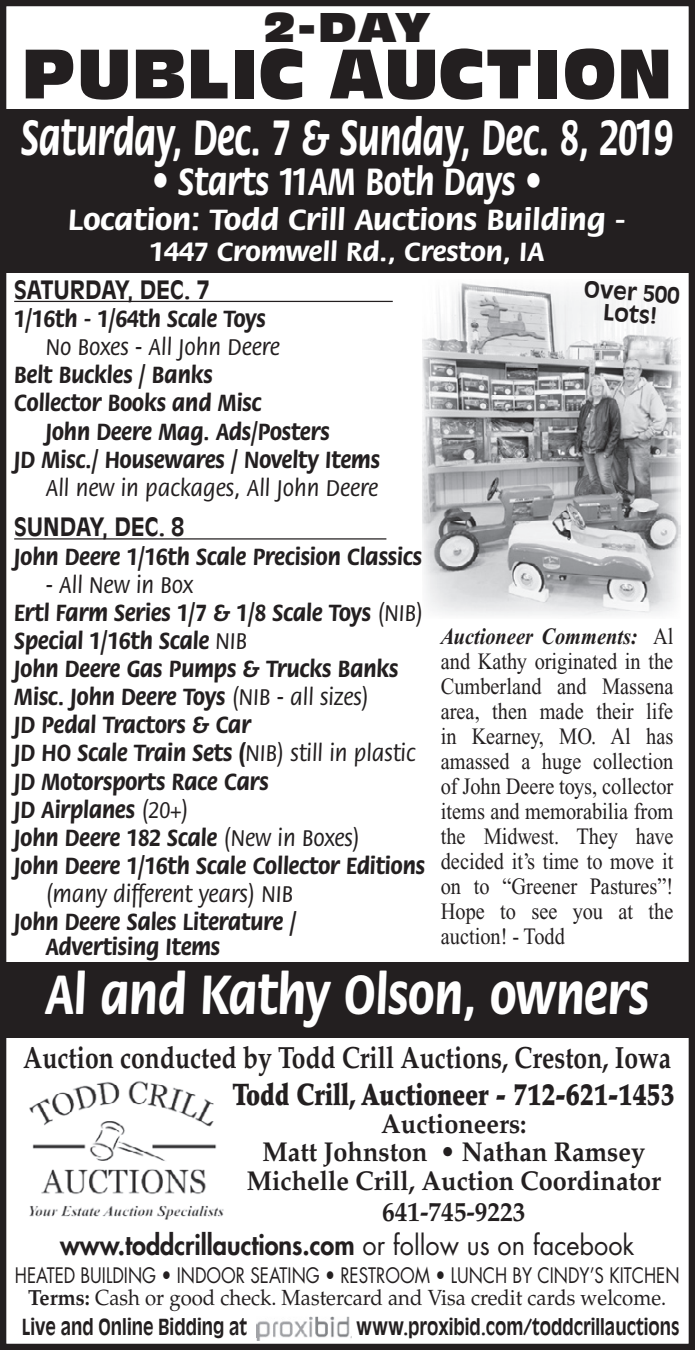
<style>
.page{position:relative;width:695px;height:1350px;background:#fff}
.page>*{position:absolute;margin:0;border:0;box-sizing:border-box;transform-origin:0 0}
.t1{font:68.25px "Antique Olive Compact";color:#231f20}
.t2{font:700 59px "Flora";color:#fff;scale:.84 1}
.t3{font:700 53px "Flora";color:#fff;scale:.71 1}
.t4{font:700 40.5px "Flora";color:#fff;scale:.83 1}
.t5{font:40.5px "Antique Olive Compact";color:#231f20;scale:1.17 1}
.t6{font:700 31.25px "Flora";color:#fff;scale:1.05 1}
.t7{font:700 30.75px "Palatino";color:#231f20;scale:.81 1}
.t8{font:900 30.75px "Palatino";color:#231f20;scale:.78 1}
.t9{font:700 28px "Flora";color:#fff;scale:1.05 1}
.t10{font:700 27.25px/28px "Palatino";color:#231f20;text-align:center;scale:.93 1}
.t11{font:800 27.25px "Futura";color:#231f20;scale:.93 1}
.t12{font:700 25px/28px "Flora";color:#231f20;scale:.91 1}
.t13{font:500 25px "Flora";color:#231f20;scale:.91 1}
.t14{font:700 25px "Antique Olive";color:#231f20;scale:.91 1}
.t15{font:23.5px/25px "Times New Roman";color:#231f20;text-align:justify;scale:.87 1}
.t16{font:22px "Palatino";color:#231f20;scale:.93 1}
.t17{font:700 22px "Antique Olive";color:#231f20;scale:.78 1}
.t18{font:700 22px/21.8px "Antique Olive";color:#231f20;text-align:center}
.t19{font:20.75px "Futura";color:#231f20;scale:.82 1}
.s1{font-weight:500}
.s2{font-weight:700;font-style:italic}
.s3{font-weight:400}
.s4{font-weight:700}
</style>
<div class="page">
<div style="left:0;top:0;width:695px;height:1350px;border:6px solid #231f20"></div>
<div style="left:0;top:109px;width:695px;height:163px;background:#231f20"></div>
<svg style="left:317px;top:0;width:216px;height:7px;background:#3a3637"></svg>
<div style="left:0;top:962px;width:695px;height:76px;background:#231f20"></div>
<img style="left:29px;top:1081px;width:195px;height:139px">
<img style="left:257px;top:1317px;width:95px;height:21px">
<img style="left:422px;top:283px;width:258px;height:333px">
<hr style="left:14px;top:301px;width:379px;height:1px;background:#231f20">
<hr style="left:14px;top:538px;width:372px;height:2px;background:#231f20">
<h3 class="t5" style="left:263px;top:3px;width:145px">2-DAY</h3>
<h1 class="t1" style="left:22px;top:32px;width:652px">PUBLIC AUCTION</h1>
<h3 class="t3" style="left:21px;top:109px;width:919px">Saturday, Dec. 7 &amp; Sunday, Dec. 8, 2019</h3>
<h3 class="t4" style="left:152px;top:160px;width:471px">• Starts 11AM Both Days •</h3>
<p class="t6" style="left:68px;top:203px;width:532px">Location: Todd Crill Auctions Building -</p>
<p class="t9" style="left:149px;top:237px;width:378px">1447 Cromwell Rd., Creston, IA</p>
<p class="t14" style="left:14px;top:274px;width:216px">SATURDAY, DEC. 7</p>
<p class="t12" style="left:14px;top:305px;width:278px">1/16th - 1/64th Scale Toys</p>
<p class="t13" style="left:46px;top:334px;width:259px">No Boxes - All John Deere</p>
<p class="t12" style="left:14px;top:362px;width:219px">Belt Buckles / Banks</p>
<p class="t12" style="left:14px;top:390px;width:273px">Collector Books and Misc</p>
<p class="t12" style="left:46px;top:418px;width:313px">John Deere Mag. Ads/Posters</p>
<p class="t12" style="left:14px;top:446px;width:403px">JD Misc./ Housewares / Novelty Items</p>
<p class="t13" style="left:46px;top:475px;width:367px">All new in packages, All John Deere</p>
<p class="t14" style="left:14px;top:512px;width:188px">SUNDAY, DEC. 8</p>
<p class="t12" style="left:14px;top:543px;width:449px">John Deere 1/16th Scale Precision Classics</p>
<p class="t12" style="left:14px;top:571px;width:453px;text-indent:32px"><span class="s1">- All New in Box<br></span>Ertl Farm Series 1/7 &amp; 1/8 Scale Toys <span class="s1">(NIB)<br></span>Special 1/16th Scale <span class="s1">NIB<br></span>John Deere Gas Pumps &amp; Trucks Banks<br>Misc. John Deere Toys <span class="s1">(NIB - all sizes)<br></span>JD Pedal Tractors &amp; Car<br>JD HO Scale Train Sets (<span class="s1">NIB) still in plastic<br></span>JD Motorsports Race Cars<br>JD Airplanes <span class="s1">(20+)<br></span>John Deere 182 Scale <span class="s1">(New in Boxes)<br></span>John Deere 1/16th Scale Collector Editions</p>
<p class="t13" style="left:46px;top:881px;width:273px">(many different years) NIB</p>
<p class="t12" style="left:46px;top:910px;width:277px;line-height:25px;text-indent:-32px">John Deere Sales Literature /<br>Advertising Items</p>
<p class="t18" style="left:585px;top:278px;width:97px;rotate:4deg">Over 500<br>Lots!</p>
<p class="t15" style="left:441px;top:624px;width:269px"><span class="s2">Auctioneer Comments:</span> Al and Kathy originated in the Cumberland and Massena area, then made their life in Kearney, MO. Al has amassed a huge collection of John Deere toys, collector items and memorabilia from the Midwest. They have decided it’s time to move it on to “Greener Pastures”!<br>Hope to see you at the auction! - Todd</p>
<h2 class="t2" style="left:45px;top:963px;width:720px">Al and Kathy Olson, owners</h2>
<p class="t7" style="left:23px;top:1039px;width:801px">Auction conducted by Todd Crill Auctions, Creston, Iowa</p>
<p class="t8" style="left:233px;top:1076px;width:568px">Todd Crill, Auctioneer - 712-621-1453</p>
<p class="t10" style="left:247px;top:1110px;width:447px">Auctioneers:<br>Matt Johnston • Nathan Ramsey<br>Michelle Crill, Auction Coordinator</p>
<p class="t10" style="left:382px;top:1198px;width:155px">641-745-9223</p>
<p class="t11" style="left:60px;top:1228px;width:619px">www.toddcrillauctions.com <span class="s3">or follow us on facebook</span></p>
<p class="t19" style="left:15px;top:1262px;width:812px">HEATED BUILDING • INDOOR SEATING • RESTROOM • LUNCH BY CINDY’S KITCHEN</p>
<p class="t16" style="left:28px;top:1285px;width:687px"><span class="s4">Terms:</span> Cash or good check. Mastercard and Visa credit cards welcome.</p>
<p class="t17" style="left:22px;top:1313px;width:290px">Live and Online Bidding at</p>
<p class="t17" style="left:356px;top:1313px;width:416px">www.proxibid.com/toddcrillauctions</p>
</div>
